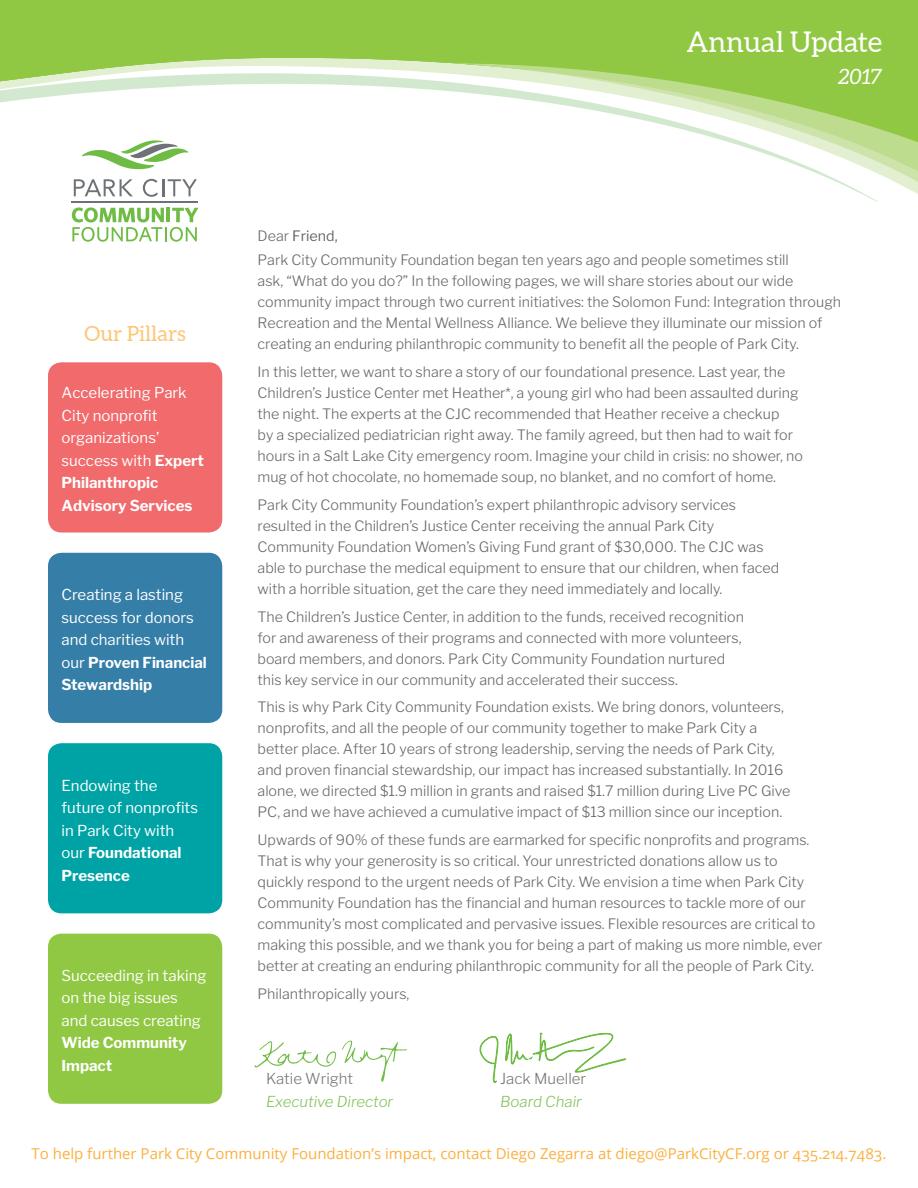
<style>
.page{position:relative;width:918px;height:1188px;background:#fff}
.page>*{position:absolute;margin:0;border:0;box-sizing:border-box;transform-origin:0 0}
.Title_-_White{font:28.5px "Aleo";color:#fff}
.Subtitle{font:21px "Aleo";color:#fdc678}
.Subtitle_-_white{font:italic 21px "Aleo";color:#fff}
.pillars{font:15px/22.5px "Libre Franklin";color:#fff}
.directors{font:15px "Open Sans";color:#fbb03f}
.directors-2{font:italic 300 15px "Libre Franklin";color:#84c45b}
.directors-3{font:300 15px "Libre Franklin";color:#7a7774}
.letter{font:300 14.25px/21px "Libre Franklin";color:#686766}
.s1{font-weight:400}
.s2{font-weight:700}
</style>
<div class="page">
<div style="left:0;top:0;width:918px;height:63px;background:#91c843"></div>
<svg style="left:881px;top:63px;width:37px;height:131px;background:#aed574"></svg>
<svg style="left:0;top:37px;width:881px;height:165px"></svg>
<svg style="left:254px;top:1041px;width:82px;height:27px"></svg>
<svg style="left:342px;top:1040px;width:65px;height:42px"></svg>
<svg style="left:479px;top:1036px;width:20px;height:47px"></svg>
<svg style="left:505px;top:1032px;width:122px;height:41px"></svg>
<svg style="left:72px;top:207px;width:126px;height:35px"></svg>
<hr style="left:72px;top:201px;width:126px;height:1px;background:#6e7277">
<svg style="left:82px;top:140px;width:106px;height:29px"></svg>
<svg style="left:74px;top:179px;width:59px;height:17px"></svg>
<svg style="left:143px;top:179px;width:54px;height:18px"></svg>
<div style="left:48px;top:362px;width:174px;height:171px;background:#f16a6c;border-radius:14px"></div>
<div style="left:48px;top:553px;width:174px;height:170px;background:#357ea7;border-radius:14px"></div>
<div style="left:48px;top:743px;width:174px;height:170px;background:#00a3a5;border-radius:14px"></div>
<div style="left:48px;top:934px;width:174px;height:170px;background:#91c843;border-radius:14px"></div>
<p class="Title_-_White" style="left:686px;top:26px;width:197px">Annual Update</p>
<p class="Subtitle_-_white" style="left:838px;top:65px;width:46px">2017</p>
<p class="letter" style="left:258px;top:223px;width:533px;line-height:24.8px">Dear <span class="s1">Friend,<br></span>Park City Community Foundation began ten years ago and people sometimes still</p>
<p class="letter" style="left:258px;top:271px;width:585px">ask, “What do you do?” In the following pages, we will share stories about our wide community impact through two current initiatives: the Solomon Fund: Integration through Recreation and the Mental Wellness Alliance. We believe they illuminate our mission of creating an enduring philanthropic community to benefit all the people of Park City.</p>
<p class="letter" style="left:258px;top:361px;width:547px">In this letter, we want to share a story of our foundational presence. Last year, the Children’s Justice Center met Heather*, a young girl who had been assaulted during the night. The experts at the CJC recommended that Heather receive a checkup<br>by a specialized pediatrician right away. The family agreed, but then had to wait for hours in a Salt Lake City emergency room. Imagine your child in crisis: no shower, no mug of hot chocolate, no homemade soup, no blanket, and no comfort of home.</p>
<p class="letter" style="left:258px;top:494px;width:523px">Park City Community Foundation’s expert philanthropic advisory services resulted in the Children’s Justice Center receiving the annual Park City Community Foundation Women’s Giving Fund grant of $30,000. The CJC was able to purchase the medical equipment to ensure that our children, when faced with a horrible situation, get the care they need immediately and locally.</p>
<p class="letter" style="left:258px;top:606px;width:488px">The Children’s Justice Center, in addition to the funds, received recognition for and awareness of their programs and connected with more volunteers, board members, and donors. Park City Community Foundation nurtured this key service in our community and accelerated their success.</p>
<p class="letter" style="left:258px;top:697px;width:534px">This is why Park City Community Foundation exists. We bring donors, volunteers, nonprofits, and all the people of our community together to make Park City a better place. After 10 years of strong leadership, serving the needs of Park City, and proven financial stewardship, our impact has increased substantially. In 2016 alone, we directed $1.9 million in grants and raised $1.7 million during Live PC Give PC, and we have achieved a cumulative impact of $13 million since our inception.</p>
<p class="letter" style="left:258px;top:829px;width:566px">Upwards of 90% of these funds are earmarked for specific nonprofits and programs.<br>That is why your generosity is so critical. Your unrestricted donations allow us to quickly respond to the urgent needs of Park City. We envision a time when Park City Community Foundation has the financial and human resources to tackle more of our community’s most complicated and pervasive issues. Flexible resources are critical to making this possible, and we thank you for being a part of making us more nimble, ever better at creating an enduring philanthropic community for all the people of Park City.</p>
<p class="letter" style="left:258px;top:983px;width:153px">Philanthropically yours,</p>
<p class="Subtitle" style="left:85px;top:322px;width:103px">Our Pillars</p>
<p class="pillars" style="left:62px;top:382px;width:144px">Accelerating Park<br>City nonprofit organizations’ success with <span class="s2">Expert<br>Philanthropic<br>Advisory Services</span></p>
<p class="pillars" style="left:62px;top:583px;width:147px">Creating a lasting success for donors and charities with our <span class="s2">Proven Financial<br>Stewardship</span></p>
<p class="pillars" style="left:62px;top:774px;width:138px">Endowing the future of nonprofits in Park City with our <span class="s2">Foundational<br>Presence</span></p>
<p class="pillars" style="left:62px;top:964px;width:147px">Succeeding in taking on the big issues and causes creating<br><span class="s2">Wide Community<br>Impact</span></p>
<p class="directors-3" style="left:266px;top:1070px;width:88px">Katie Wright</p>
<p class="directors-3" style="left:500px;top:1070px;width:87px">Jack Mueller</p>
<p class="directors-2" style="left:266px;top:1093px;width:129px">Executive Director</p>
<p class="directors-2" style="left:500px;top:1093px;width:83px">Board Chair</p>
<p class="directors" style="left:32px;top:1143px;width:856px">To help further Park City Community Foundation’s impact, contact Diego Zegarra at diego@ParkCityCF.org or 435.214.7483.</p>
</div>
